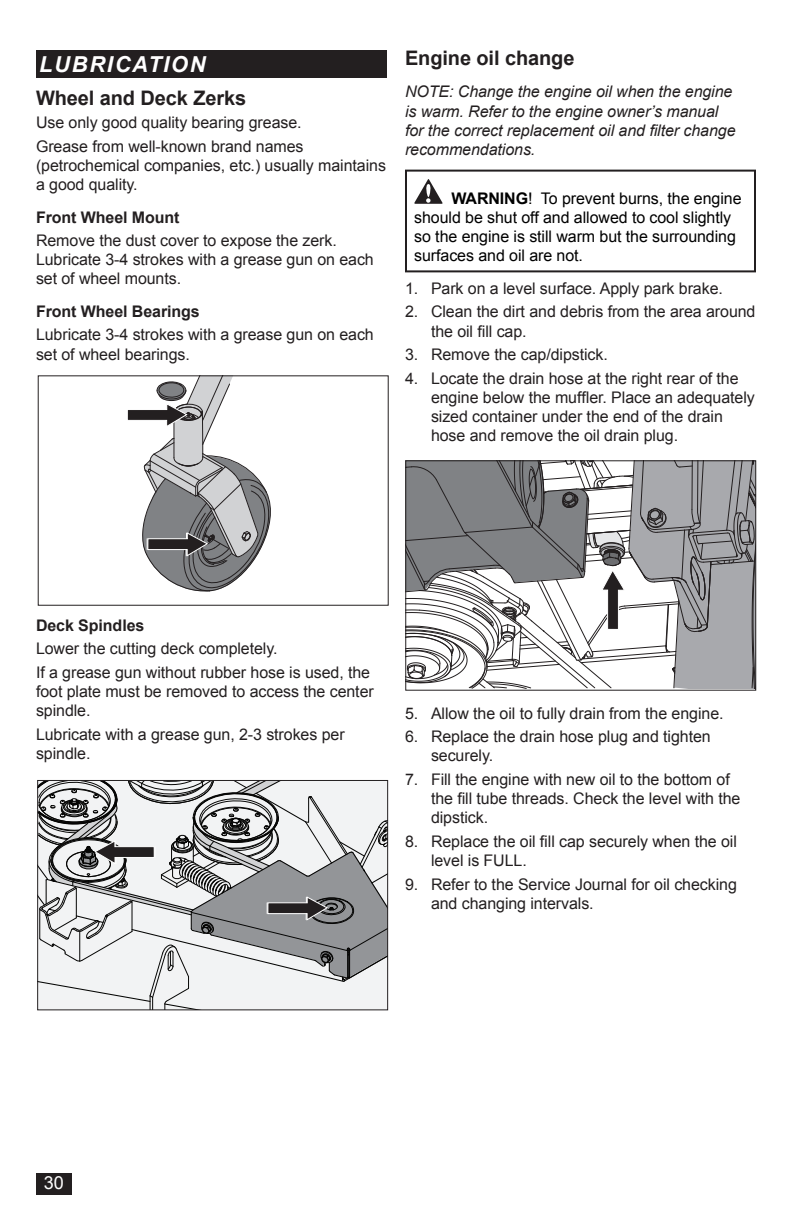
<style>
.page{position:relative;width:792px;height:1224px;background:#fff}
.page>*{position:absolute;margin:0;border:0;box-sizing:border-box;transform-origin:0 0}
.t1{font:italic 700 22px "Arial";letter-spacing:.075em;color:#fff}
.Head_10{font:700 20px "Arial";letter-spacing:-.005em;color:#231f20}
.t2{font:18px "Arial";color:#fff}
.Body_Text{font:16px/19.2px "Arial";letter-spacing:-.005em;color:#231f20}
.Warning{font:16px/19.2px "Arial";letter-spacing:-.005em;color:#000}
.Body_Text-2{font:italic 16px/19.2px "Arial";letter-spacing:-.005em;color:#231f20}
.Body_Bold{font:700 16px "Arial";letter-spacing:-.005em;color:#231f20}
.s1{font-weight:700}
</style>
<div class="page">
<div style="left:38px;top:375px;width:351px;height:231px;border:1px solid #231f20"></div>
<svg style="left:126px;top:376px;width:148px;height:216px"></svg>
<svg style="left:38px;top:780px;width:351px;height:230px"></svg>
<svg style="left:406px;top:461px;width:351px;height:227px"></svg>
<svg style="left:414px;top:179px;width:29px;height:25px"></svg>
<div style="left:405px;top:170px;width:351px;height:102px;border:2px solid #231f20"></div>
<div style="left:36px;top:1174px;width:35px;height:21px;background:#231f20"></div>
<div style="left:36px;top:50px;width:351px;height:28px;background:#231f20"></div>
<h1 class="t1" style="left:39px;top:50px;width:168px">LUBRICATION</h1>
<p class="Head_10" style="left:36px;top:84px;width:212px">Wheel and Deck Zerks</p>
<p class="Body_Text" style="left:36px;top:113px;width:267px">Use only good quality bearing grease.</p>
<p class="Body_Text" style="left:36px;top:137px;width:352px">Grease from well-known brand names (petrochemical companies, etc.) usually maintains a good quality.</p>
<p class="Body_Bold" style="left:36px;top:206px;width:145px">Front Wheel Mount</p>
<p class="Body_Text" style="left:36px;top:231px;width:339px">Remove the dust cover to expose the zerk.<br>Lubricate 3-4 strokes with a grease gun on each set of wheel mounts.</p>
<p class="Body_Bold" style="left:36px;top:301px;width:165px">Front Wheel Bearings</p>
<p class="Body_Text" style="left:36px;top:325px;width:339px">Lubricate 3-4 strokes with a grease gun on each set of wheel bearings.</p>
<p class="Head_10" style="left:405px;top:45px;width:171px">Engine oil change</p>
<p class="Body_Text-2" style="left:405px;top:82px;width:332px">NOTE: Change the engine oil when the engine is warm. Refer to the engine owner’s manual for the correct replacement oil and filter change recommendations.</p>
<p class="Warning" style="left:414px;top:189px;width:329px;text-indent:37px"><span class="s1">WARNING</span>! To prevent burns, the engine should be shut off and allowed to cool slightly so the engine is still warm but the surrounding surfaces and oil are not.</p>
<p class="Body_Text" style="left:405px;top:279px;width:319px">1. Park on a level surface. Apply park brake.</p>
<p class="Body_Text" style="left:431px;top:302px;width:326px;text-indent:-26px">2. Clean the dirt and debris from the area around the oil fill cap.</p>
<p class="Body_Text" style="left:405px;top:345px;width:204px">3. Remove the cap/dipstick.</p>
<p class="Body_Text" style="left:431px;top:369px;width:325px;text-indent:-26px">4. Locate the drain hose at the right rear of the engine below the muffler. Place an adequately sized container under the end of the drain hose and remove the oil drain plug.</p>
<p class="Body_Bold" style="left:36px;top:615px;width:110px">Deck Spindles</p>
<p class="Body_Text" style="left:36px;top:639px;width:243px">Lower the cutting deck completely.</p>
<p class="Body_Text" style="left:36px;top:663px;width:339px">If a grease gun without rubber hose is used, the foot plate must be removed to access the center spindle.</p>
<p class="Body_Text" style="left:36px;top:725px;width:310px">Lubricate with a grease gun, 2-3 strokes per spindle.</p>
<p class="Body_Text" style="left:405px;top:704px;width:320px">5. Allow the oil to fully drain from the engine.</p>
<p class="Body_Text" style="left:431px;top:727px;width:281px;text-indent:-26px">6. Replace the drain hose plug and tighten securely.</p>
<p class="Body_Text" style="left:431px;top:770px;width:311px;text-indent:-26px">7. Fill the engine with new oil to the bottom of the fill tube threads. Check the level with the dipstick.</p>
<p class="Body_Text" style="left:431px;top:832px;width:307px;text-indent:-26px">8. Replace the oil fill cap securely when the oil level is FULL.</p>
<p class="Body_Text" style="left:431px;top:875px;width:307px;text-indent:-26px">9. Refer to the Service Journal for oil checking and changing intervals.</p>
<p class="t2" style="left:44px;top:1171px;width:22px">30</p>
</div>
